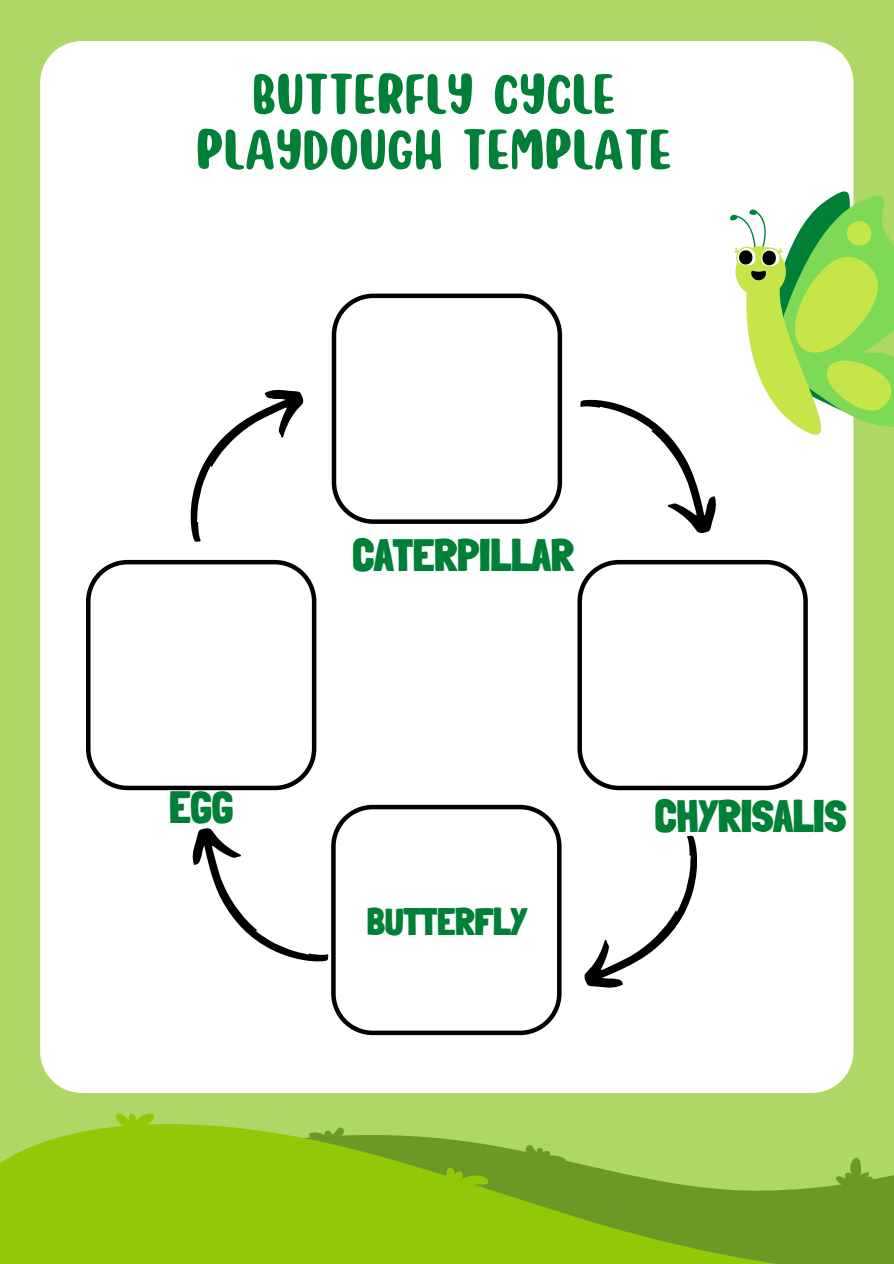
<style>
.page{position:relative;width:894px;height:1264px;background:#fff}
.page>*{position:absolute;margin:0;border:0;box-sizing:border-box;transform-origin:0 0}
.t1{font:60.45px/55.5px "Monkey";color:#008037;text-align:center}
.t2{font:900 44.25px "Londrina Solid";color:#008037}
.t3{font:900 37.5px "Londrina Solid";color:#008037}
</style>
<div class="page">
<div style="left:0;top:0;width:893px;height:1263px;background:#aed768"></div>
<div style="left:40px;top:41px;width:813px;height:1051px;background:#fff"></div>
<svg style="left:331px;top:293px;width:231px;height:231px;background:#ededed"></svg>
<svg style="left:86px;top:560px;width:230px;height:230px;background:#ededed"></svg>
<svg style="left:577px;top:560px;width:230px;height:230px;background:#ededed"></svg>
<svg style="left:158px;top:371px;width:157px;height:173px;background:#ebebeb"></svg>
<svg style="left:572px;top:833px;width:157px;height:173px;background:#ececec"></svg>
<svg style="left:174px;top:816px;width:157px;height:174px;background:#ececec"></svg>
<svg style="left:331px;top:804px;width:230px;height:231px;background:#ededed"></svg>
<svg style="left:577px;top:172px;width:316px;height:372px;background:#ddeec7"></svg>
<svg style="left:0;top:1113px;width:893px;height:150px;fill:#93c808"></svg>
<h1 class="t1" style="left:196px;top:67px;width:477px">BUTTERFLY CYCLE<br>PLAYDOUGH TEMPLATE</h1>
<p class="t2" style="left:169px;top:781px;width:65px">EGG</p>
<p class="t2" style="left:352px;top:529px;width:222px">CATERPILLAR</p>
<h2 class="t3" style="left:367px;top:899px;width:161px">BUTTERFLY</h2>
<h2 class="t2" style="left:654px;top:790px;width:193px">CHYRISALIS</h2>
</div>
